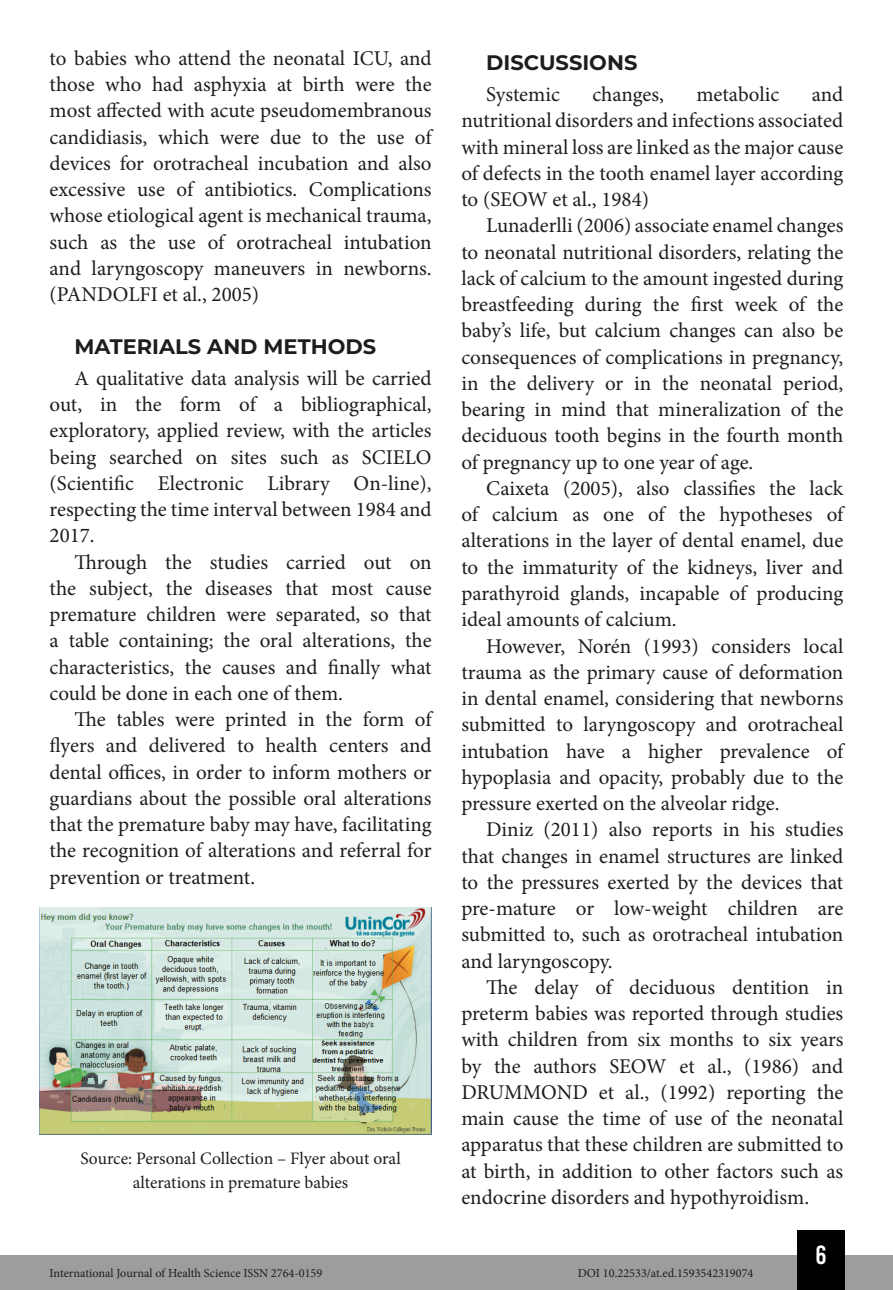
<style>
.page{position:relative;width:893px;height:1290px;background:#fff}
.page>*{position:absolute;margin:0;border:0;box-sizing:border-box;transform-origin:0 0}
.t1{font:26.25px "Bebas Kai";color:#fff}
.t2{font:21px/26.2px "Minion Pro";color:#1d1d1b;text-align:justify}
.t3{font:700 21px "Montserrat";color:#1d1d1b}
.t4{font:17.5px/24.5px "Minion Pro";color:#1d1d1b;text-align:center}
.t5{font:12.25px "Minion Pro";color:#1d1d1b}
</style>
<div class="page">
<div style="left:0;top:1255px;width:893px;height:35px;background:#9d9d9d"></div>
<div style="left:797px;top:1230px;width:48px;height:60px;background:#000"></div>
<img style="left:39px;top:907px;width:393px;height:227px">
<p class="t2" style="left:50px;top:45px;width:384px">to babies who attend the neonatal ICU, and those who had asphyxia at birth were the most affected with acute pseudomembranous candidiasis, which were due to the use of devices for orotracheal incubation and also excessive use of antibiotics. Complications whose etiological agent is mechanical trauma, such as the use of orotracheal intubation and laryngoscopy maneuvers in newborns. (PANDOLFI et al., 2005)</p>
<p class="t3" style="left:74px;top:331px;width:303px">MATERIALS AND METHODS</p>
<p class="t2" style="left:50px;top:365px;width:384px;text-indent:25px">A qualitative data analysis will be carried out, in the form of a bibliographical, exploratory, applied review, with the articles being searched on sites such as SCIELO (Scientific Electronic Library On-line), respecting the time interval between 1984 and 2017.</p>
<p class="t2" style="left:50px;top:549px;width:384px;text-indent:25px">Through the studies carried out on the subject, the diseases that most cause premature children were separated, so that a table containing; the oral alterations, the characteristics, the causes and finally what could be done in each one of them.</p>
<p class="t2" style="left:50px;top:706px;width:384px;text-indent:25px">The tables were printed in the form of flyers and delivered to health centers and dental offices, in order to inform mothers or guardians about the possible oral alterations that the premature baby may have, facilitating the recognition of alterations and referral for prevention or treatment.</p>
<p class="t4" style="left:80px;top:1146px;width:322px">Source: Personal Collection – Flyer about oral alterations in premature babies</p>
<p class="t3" style="left:486px;top:47px;width:153px">DISCUSSIONS</p>
<p class="t2" style="left:486px;top:81px;width:75px">Systemic</p>
<p class="t2" style="left:592px;top:81px;width:73px">changes,</p>
<p class="t2" style="left:696px;top:81px;width:84px">metabolic</p>
<p class="t2" style="left:461px;top:81px;width:384px;text-indent:350px">and nutritional disorders and infections associated with mineral loss are linked as the major cause of defects in the tooth enamel layer according to (SEOW et al., 1984)</p>
<p class="t2" style="left:461px;top:213px;width:384px;text-indent:25px">Lunaderlli (2006) associate enamel changes to neonatal nutritional disorders, relating the lack of calcium to the amount ingested during breastfeeding during the first week of the baby’s life, but calcium changes can also be consequences of complications in pregnancy, in the delivery or in the neonatal period, bearing in mind that mineralization of the deciduous tooth begins in the fourth month of pregnancy up to one year of age.</p>
<p class="t2" style="left:461px;top:475px;width:383px;text-indent:25px">Caixeta (2005), also classifies the lack of calcium as one of the hypotheses of alterations in the layer of dental enamel, due to the immaturity of the kidneys, liver and parathyroid glands, incapable of producing ideal amounts of calcium.</p>
<p class="t2" style="left:461px;top:633px;width:384px;text-indent:25px">However, Norén (1993) considers local trauma as the primary cause of deformation in dental enamel, considering that newborns submitted to laryngoscopy and orotracheal intubation have a higher prevalence of hypoplasia and opacity, probably due to the pressure exerted on the alveolar ridge.</p>
<p class="t2" style="left:461px;top:816px;width:384px;text-indent:25px">Diniz (2011) also reports in his studies that changes in enamel structures are linked to the pressures exerted by the devices that pre-mature or low-weight children are submitted to, such as orotracheal intubation and laryngoscopy.</p>
<p class="t2" style="left:461px;top:974px;width:384px;text-indent:25px">The delay of deciduous dentition in preterm babies was reported through studies with children from six months to six years by the authors SEOW et al., (1986) and DRUMMOND et al., (1992) reporting the main cause the time of use of the neonatal apparatus that these children are submitted to at birth, in addition to other factors such as endocrine disorders and hypothyroidism.</p>
<p class="t1" style="left:815px;top:1241px;width:13px">6</p>
<p class="t5" style="left:50px;top:1265px;width:274px">International Journal of Health Science ISSN 2764-0159</p>
<p class="t5" style="left:578px;top:1265px;width:177px">DOI 10.22533/at.ed.1593542319074</p>
</div>
